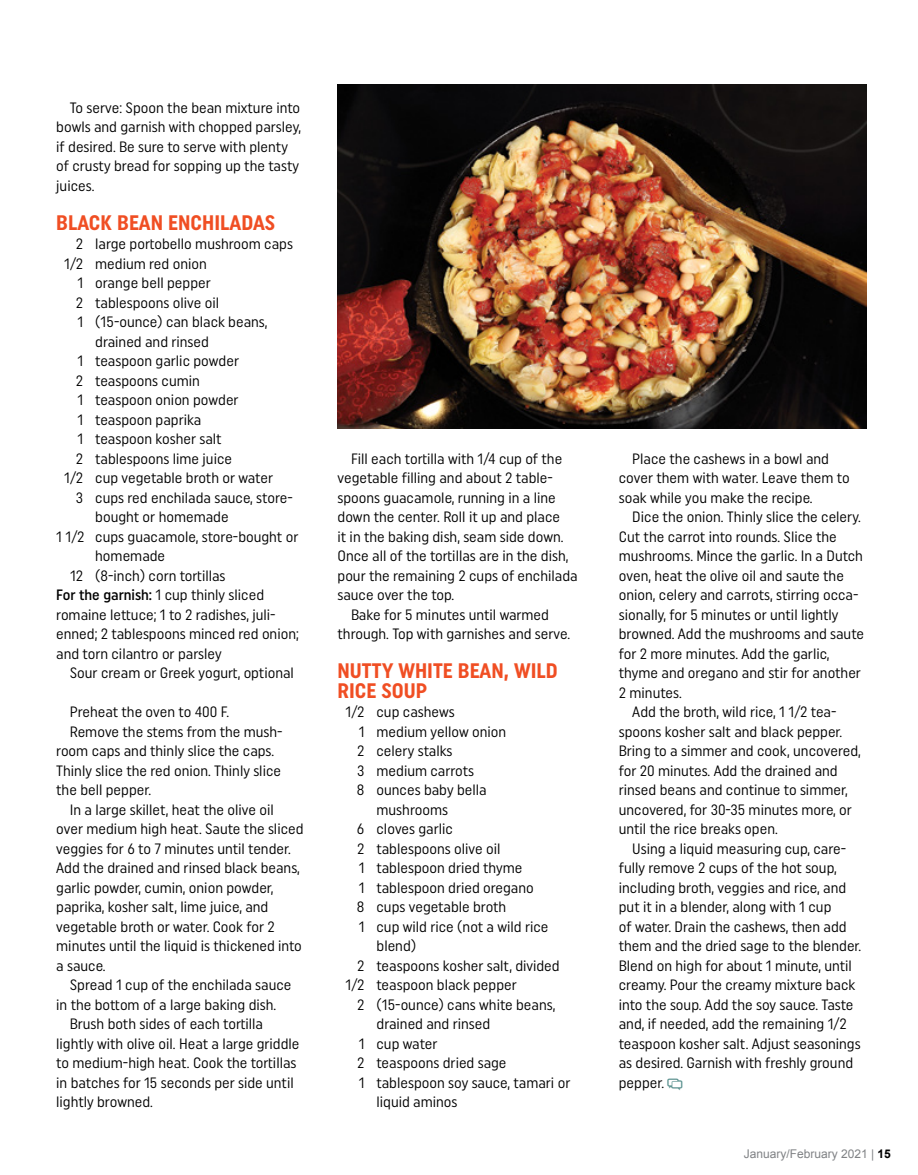
<style>
.page{position:relative;width:918px;height:1175px;background:#fff}
.page>*{position:absolute;margin:0;border:0;box-sizing:border-box;transform-origin:0 0}
.RTM_Recipe_Header{font:700 21px/19.5px "Uniform Condensed";color:#f04e23}
.RTM_Recipe_Body{font:15px/19.5px "Uniform Condensed";color:#000}
.t1{font:12px "Arial";color:#808285}
.s1{font-weight:500}
.s2{font-weight:700;color:#000}
</style>
<div class="page">
<img style="left:338px;top:84px;width:528px;height:344px">
<p class="RTM_Recipe_Body" style="left:56px;top:97px;width:246px;text-indent:14px">To serve: Spoon the bean mixture into bowls and garnish with chopped parsley, if desired. Be sure to serve with plenty of crusty bread for sopping up the tasty juices.</p>
<p class="RTM_Recipe_Header" style="left:56px;top:212px;width:220px">BLACK BEAN ENCHILADAS</p>
<p class="RTM_Recipe_Body" style="left:76px;top:234px;width:219px">2 large portobello mushroom caps</p>
<p class="RTM_Recipe_Body" style="left:64px;top:253px;width:144px">1/2 medium red onion</p>
<p class="RTM_Recipe_Body" style="left:77px;top:273px;width:135px">1 orange bell pepper</p>
<p class="RTM_Recipe_Body" style="left:76px;top:292px;width:145px">2 tablespoons olive oil</p>
<p class="RTM_Recipe_Body" style="left:95px;top:312px;width:174px;text-indent:-18px">1 (15-ounce) can black beans, drained and rinsed</p>
<p class="RTM_Recipe_Body" style="left:77px;top:351px;width:163px">1 teaspoon garlic powder</p>
<p class="RTM_Recipe_Body" style="left:76px;top:370px;width:164px">2 teaspoons cumin<br>1 teaspoon onion powder</p>
<p class="RTM_Recipe_Body" style="left:76px;top:409px;width:158px">1 teaspoon paprika<br>1 teaspoon kosher salt<br>2 tablespoons lime juice</p>
<p class="RTM_Recipe_Body" style="left:64px;top:468px;width:210px">1/2 cup vegetable broth or water</p>
<p class="RTM_Recipe_Body" style="left:76px;top:487px;width:218px">3 cups red enchilada sauce, store-</p>
<p class="RTM_Recipe_Body" style="left:95px;top:507px;width:135px">bought or homemade</p>
<p class="RTM_Recipe_Body" style="left:95px;top:526px;width:205px;text-indent:-39px">1 1/2 cups guacamole, store-bought or homemade</p>
<p class="RTM_Recipe_Body" style="left:70px;top:565px;width:157px">12 (8-inch) corn tortillas</p>
<p class="RTM_Recipe_Body" style="left:56px;top:585px;width:244px"><span class="s1">For the garnish:</span> 1 cup thinly sliced romaine lettuce; 1 to 2 radishes, juli&shy;enned; 2 tablespoons minced red onion; and torn cilantro or parsley</p>
<p class="RTM_Recipe_Body" style="left:70px;top:663px;width:226px">Sour cream or Greek yogurt, optional</p>
<p class="RTM_Recipe_Body" style="left:70px;top:702px;width:161px">Preheat the oven to 400 F.</p>
<p class="RTM_Recipe_Body" style="left:56px;top:721px;width:228px;text-indent:14px">Remove the stems from the mush&shy;room caps and thinly slice the caps.<br>Thinly slice the red onion. Thinly slice the bell pepper.</p>
<p class="RTM_Recipe_Body" style="left:56px;top:799px;width:249px;text-indent:14px">In a large skillet, heat the olive oil over medium high heat. Saute the sliced veggies for 6 to 7 minutes until tender.<br>Add the drained and rinsed black beans, garlic powder, cumin, onion powder, paprika, kosher salt, lime juice, and vegetable broth or water. Cook for 2 minutes until the liquid is thickened into a sauce.</p>
<p class="RTM_Recipe_Body" style="left:56px;top:975px;width:237px;text-indent:14px">Spread 1 cup of the enchilada sauce in the bottom of a large baking dish.</p>
<p class="RTM_Recipe_Body" style="left:56px;top:1014px;width:245px;text-indent:14px">Brush both sides of each tortilla lightly with olive oil. Heat a large griddle to medium-high heat. Cook the tortillas in batches for 15 seconds per side until lightly browned.</p>
<p class="RTM_Recipe_Body" style="left:338px;top:448px;width:242px;text-indent:14px">Fill each tortilla with 1/4 cup of the vegetable filling and about 2 table&shy;spoons guacamole, running in a line down the center. Roll it up and place<br>it in the baking dish, seam side down.<br>Once all of the tortillas are in the dish, pour the remaining 2 cups of enchilada sauce over the top.</p>
<p class="RTM_Recipe_Body" style="left:338px;top:604px;width:234px;text-align:center">Bake for 5 minutes until warmed through. Top with garnishes and serve.</p>
<p class="RTM_Recipe_Header" style="left:338px;top:661px;width:222px">NUTTY WHITE BEAN, WILD<br>RICE SOUP</p>
<p class="RTM_Recipe_Body" style="left:345px;top:702px;width:111px">1/2 cup cashews</p>
<p class="RTM_Recipe_Body" style="left:359px;top:721px;width:149px">1 medium yellow onion</p>
<p class="RTM_Recipe_Body" style="left:357px;top:741px;width:97px">2 celery stalks</p>
<p class="RTM_Recipe_Body" style="left:357px;top:760px;width:118px">3 medium carrots</p>
<p class="RTM_Recipe_Body" style="left:357px;top:780px;width:131px">8 ounces baby bella</p>
<p class="RTM_Recipe_Body" style="left:377px;top:799px;width:73px">mushrooms</p>
<p class="RTM_Recipe_Body" style="left:357px;top:819px;width:98px">6 cloves garlic</p>
<p class="RTM_Recipe_Body" style="left:357px;top:838px;width:145px">2 tablespoons olive oil</p>
<p class="RTM_Recipe_Body" style="left:359px;top:858px;width:165px">1 tablespoon dried thyme</p>
<p class="RTM_Recipe_Body" style="left:359px;top:877px;width:177px">1 tablespoon dried oregano</p>
<p class="RTM_Recipe_Body" style="left:357px;top:897px;width:151px">8 cups vegetable broth</p>
<p class="RTM_Recipe_Body" style="left:359px;top:916px;width:191px">1 cup wild rice (not a wild rice</p>
<p class="RTM_Recipe_Body" style="left:377px;top:936px;width:41px">blend)</p>
<p class="RTM_Recipe_Body" style="left:357px;top:955px;width:204px">2 teaspoons kosher salt, divided</p>
<p class="RTM_Recipe_Body" style="left:345px;top:975px;width:173px">1/2 teaspoon black pepper</p>
<p class="RTM_Recipe_Body" style="left:377px;top:994px;width:180px;text-indent:-19px">2 (15-ounce) cans white beans, drained and rinsed</p>
<p class="RTM_Recipe_Body" style="left:359px;top:1033px;width:80px">1 cup water</p>
<p class="RTM_Recipe_Body" style="left:357px;top:1053px;width:151px">2 teaspoons dried sage</p>
<p class="RTM_Recipe_Body" style="left:377px;top:1072px;width:195px;text-indent:-18px">1 tablespoon soy sauce, tamari or liquid aminos</p>
<p class="RTM_Recipe_Body" style="left:619px;top:448px;width:232px;text-indent:14px">Place the cashews in a bowl and cover them with water. Leave them to soak while you make the recipe.</p>
<p class="RTM_Recipe_Body" style="left:619px;top:507px;width:247px;text-indent:14px">Dice the onion. Thinly slice the celery.<br>Cut the carrot into rounds. Slice the mushrooms. Mince the garlic. In a Dutch oven, heat the olive oil and saute the onion, celery and carrots, stirring occa&shy;sionally, for 5 minutes or until lightly browned. Add the mushrooms and saute for 2 more minutes. Add the garlic, thyme and oregano and stir for another 2 minutes.</p>
<p class="RTM_Recipe_Body" style="left:619px;top:702px;width:243px;text-indent:14px">Add the broth, wild rice, 1 1/2 tea&shy;spoons kosher salt and black pepper.<br>Bring to a simmer and cook, uncovered, for 20 minutes. Add the drained and rinsed beans and continue to simmer, uncovered, for 30-35 minutes more, or until the rice breaks open.</p>
<p class="RTM_Recipe_Body" style="left:619px;top:838px;width:244px;text-indent:14px">Using a liquid measuring cup, care&shy;fully remove 2 cups of the hot soup, including broth, veggies and rice, and put it in a blender, along with 1 cup<br>of water. Drain the cashews, then add them and the dried sage to the blender.<br>Blend on high for about 1 minute, until creamy. Pour the creamy mixture back into the soup. Add the soy sauce. Taste and, if needed, add the remaining 1/2 teaspoon kosher salt. Adjust seasonings as desired. Garnish with freshly ground pepper.</p>
<p class="t1" style="left:744px;top:1145px;width:149px">January/February 2021 | <span class="s2">15</span></p>
</div>
